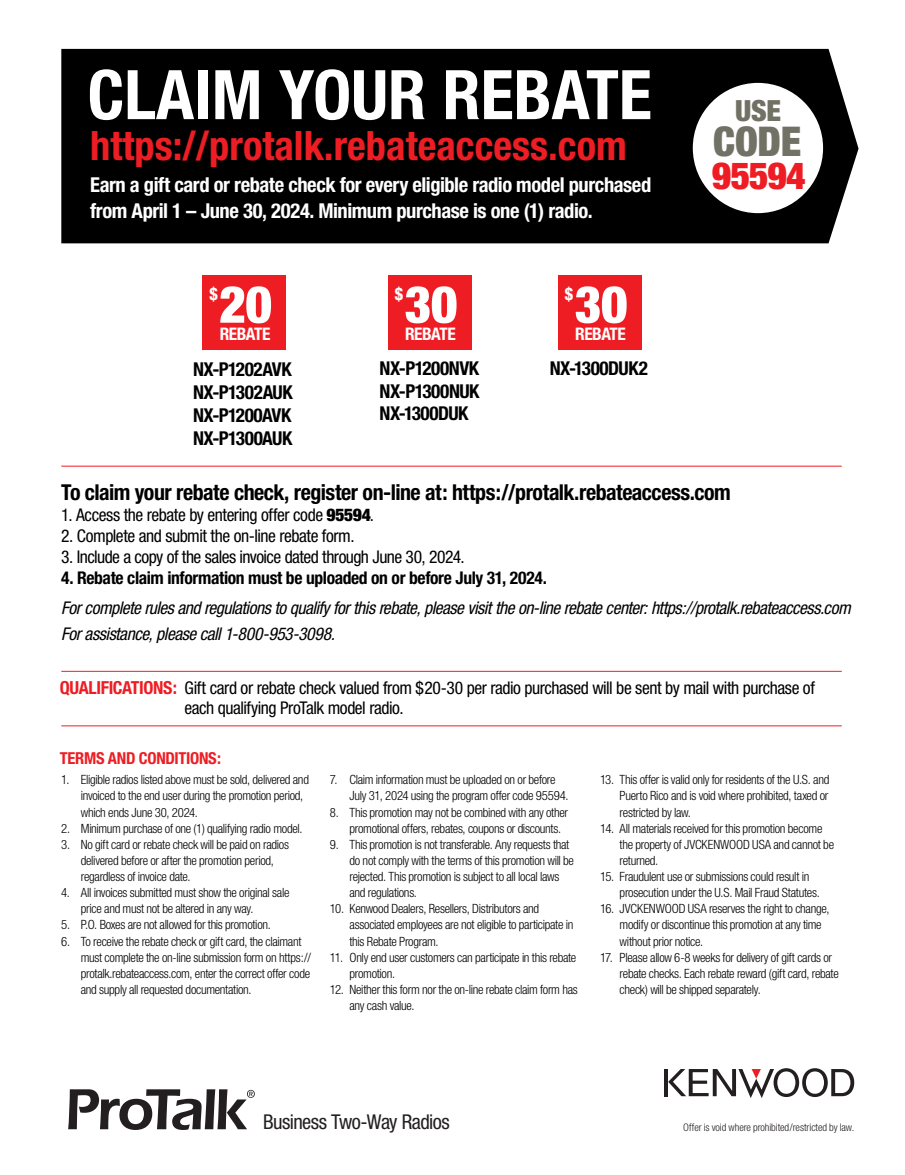
<style>
.page{position:relative;width:905px;height:1175px;background:#fff}
.page>*{position:absolute;margin:0;border:0;box-sizing:border-box;transform-origin:0 0}
.t1{font:700 condensed 68.4px "Helvetica Neue";color:#fff}
.t2{font:900 condensed 51.3px "Helvetica Neue";color:#fff}
.t3{font:900 condensed 41.1px "Helvetica Neue";color:#717265}
.t4{font:700 condensed 40.5px "Helvetica Neue";color:#ee1d23}
.t5{font:900 condensed 37.5px "Helvetica Neue";letter-spacing:-.025em;color:#ee1d23}
.t6{font:900 condensed 29.25px "Helvetica Neue";color:#717265}
.t7{font:700 condensed 21.9px "Helvetica Neue";letter-spacing:-.02em;color:#000001}
.t8{font:700 condensed 20.55px/25.7px "Helvetica Neue";letter-spacing:-.02em;color:#fff}
.t9{font:condensed 20.4px "Helvetica Neue";letter-spacing:-.03em;color:#231f20}
.t10{font:700 condensed 19.05px "Helvetica Neue";letter-spacing:-.025em;color:#000001}
.t11{font:condensed 17.55px/19.5px "Helvetica Neue";letter-spacing:-.025em;color:#000001}
.t12{font:italic condensed 17.55px "Helvetica Neue";letter-spacing:-.025em;color:#000001}
.t13{font:700 condensed 17.55px "Helvetica Neue";letter-spacing:-.02em;color:#000001}
.t14{font:700 condensed 17.4px "Helvetica Neue";letter-spacing:-.03em;color:#fff}
.t15{font:700 condensed 16.5px "Helvetica Neue";letter-spacing:-.015em;color:#ee1d23}
.t16{font:300 condensed 12.75px/16.2px "Helvetica Neue";letter-spacing:-.025em;color:#000001}
.t17{font:300 condensed 10.5px "Helvetica Neue";letter-spacing:-.01em;color:#231f20}
.s1{font-weight:900}
.s2{font-weight:700;font-size:18px;color:#ee1d23}
</style>
<div class="page">
<hr style="left:61px;top:671px;width:780px;height:1px;background:#ee1d23">
<hr style="left:61px;top:725px;width:780px;height:1px;background:#ee1d23">
<div style="left:61px;top:49px;width:797px;height:194px;background:#000001"></div>
<div style="left:692px;top:83px;width:131px;height:130px;background:#fff;border-radius:50%"></div>
<hr style="left:664px;top:1069px;width:4px;height:27px;background:#231f20">
<svg style="left:668px;top:1068px;width:186px;height:30px"></svg>
<svg style="left:68px;top:1089px;width:187px;height:41px"></svg>
<hr style="left:61px;top:466px;width:780px;height:1px;background:#ee1d23">
<div style="left:203px;top:275px;width:83px;height:74px;background:#ee1d23"></div>
<div style="left:388px;top:275px;width:83px;height:74px;background:#ee1d23"></div>
<div style="left:558px;top:275px;width:83px;height:74px;background:#ee1d23"></div>
<p class="t1" style="left:87px;top:53px;width:566px">CLAIM YOUR REBATE</p>
<p class="t4" style="left:90px;top:121px;width:538px">https://protalk.rebateaccess.com</p>
<p class="t8" style="left:90px;top:172px;width:562px">Earn a gift card or rebate check for every eligible radio model purchased from April 1 – June 30, 2024. Minimum purchase is one (1) radio.</p>
<p class="t14" style="left:209px;top:283px;width:10px">$</p>
<p class="t2" style="left:404px;top:273px;width:54px">30</p>
<p class="t14" style="left:405px;top:324px;width:52px">REBATE</p>
<p class="t14" style="left:395px;top:283px;width:10px">$</p>
<p class="t2" style="left:574px;top:273px;width:54px">30</p>
<p class="t14" style="left:575px;top:324px;width:52px">REBATE</p>
<p class="t14" style="left:565px;top:283px;width:10px">$</p>
<p class="t2" style="left:219px;top:273px;width:54px">20</p>
<p class="t14" style="left:220px;top:324px;width:52px">REBATE</p>
<p class="t10" style="left:193px;top:357px;width:100px">NX-P1202AVK</p>
<p class="t10" style="left:193px;top:380px;width:101px">NX-P1302AUK</p>
<p class="t10" style="left:193px;top:403px;width:100px">NX-P1200AVK</p>
<p class="t10" style="left:193px;top:426px;width:101px">NX-P1300AUK</p>
<p class="t10" style="left:379px;top:356px;width:101px">NX-P1200NVK</p>
<p class="t10" style="left:379px;top:379px;width:101px">NX-P1300NUK</p>
<p class="t10" style="left:379px;top:402px;width:90px">NX-1300DUK</p>
<p class="t10" style="left:549px;top:356px;width:100px">NX-1300DUK2</p>
<p class="t6" style="left:735px;top:92px;width:48px">USE</p>
<p class="t3" style="left:713px;top:116px;width:90px">CODE</p>
<p class="t5" style="left:712px;top:153px;width:95px">95594</p>
<p class="t7" style="left:61px;top:478px;width:671px">To claim your rebate check, register on-line at: https://protalk.rebateaccess.com</p>
<p class="t11" style="left:61px;top:505px;width:314px">1. Access the rebate by entering offer code <span class="s1">95594</span>.</p>
<p class="t11" style="left:61px;top:526px;width:295px">2. Complete and submit the on-line rebate form.</p>
<p class="t11" style="left:61px;top:547px;width:405px">3. Include a copy of the sales invoice dated through June 30, 2024.</p>
<p class="t13" style="left:61px;top:567px;width:487px">4. Rebate claim information must be uploaded on or before July 31, 2024.</p>
<p class="t12" style="left:61px;top:597px;width:790px">For complete rules and regulations to qualify for this rebate, please visit the on-line rebate center: https://protalk.rebateaccess.com</p>
<p class="t12" style="left:61px;top:623px;width:275px">For assistance, please call 1-800-953-3098.</p>
<p class="t11" style="left:185px;top:678px;width:631px;text-indent:-125px"><span class="s2">QUALIFICATIONS:</span> Gift card or rebate check valued from $20-30 per radio purchased will be sent by mail with purchase of each qualifying ProTalk model radio.</p>
<p class="t15" style="left:60px;top:748px;width:163px">TERMS AND CONDITIONS:</p>
<p class="t16" style="left:81px;top:771px;width:230px;text-indent:-20px">1. Eligible radios listed above must be sold, delivered and invoiced to the end user during the promotion period, which ends June 30, 2024.</p>
<p class="t16" style="left:61px;top:820px;width:243px">2. Minimum purchase of one (1) qualifying radio model.</p>
<p class="t16" style="left:81px;top:836px;width:210px;text-indent:-20px">3. No gift card or rebate check will be paid on radios delivered before or after the promotion period, regardless of invoice date.</p>
<p class="t16" style="left:81px;top:884px;width:210px;text-indent:-20px">4. All invoices submitted must show the original sale price and must not be altered in any way.</p>
<p class="t16" style="left:61px;top:916px;width:211px">5. P.O. Boxes are not allowed for this promotion.</p>
<p class="t16" style="left:81px;top:933px;width:232px;text-indent:-20px">6. To receive the rebate check or gift card, the claimant must complete the on-line submission form on https:// protalk.rebateaccess.com, enter the correct offer code and supply all requested documentation.</p>
<p class="t16" style="left:349px;top:771px;width:221px;text-indent:-20px">7. Claim information must be uploaded on or before<br>July 31, 2024 using the program offer code 95594.</p>
<p class="t16" style="left:349px;top:803px;width:220px;text-indent:-20px">8. This promotion may not be combined with any other promotional offers, rebates, coupons or discounts.</p>
<p class="t16" style="left:349px;top:836px;width:226px;text-indent:-20px">9. This promotion is not transferable. Any requests that do not comply with the terms of this promotion will be rejected. This promotion is subject to all local laws and regulations.</p>
<p class="t16" style="left:349px;top:900px;width:225px;text-indent:-20px">10. Kenwood Dealers, Resellers, Distributors and associated employees are not eligible to participate in this Rebate Program.</p>
<p class="t16" style="left:349px;top:949px;width:228px;text-indent:-20px">11. Only end user customers can participate in this rebate promotion.</p>
<p class="t16" style="left:349px;top:981px;width:230px;text-indent:-20px">12. Neither this form nor the on-line rebate claim form has any cash value.</p>
<p class="t16" style="left:619px;top:771px;width:211px;text-align:justify;text-indent:-20px">13. This offer is valid only for residents of the U.S. and Puerto Rico and is void where prohibited, taxed or restricted by law.</p>
<p class="t16" style="left:619px;top:820px;width:216px;text-indent:-20px">14. All materials received for this promotion become the property of JVCKENWOOD USA and cannot be returned.</p>
<p class="t16" style="left:619px;top:868px;width:202px;text-indent:-20px">15. Fraudulent use or submissions could result in prosecution under the U.S. Mail Fraud Statutes.</p>
<p class="t16" style="left:619px;top:900px;width:211px;text-indent:-20px">16. JVCKENWOOD USA reserves the right to change, modify or discontinue this promotion at any time without prior notice.</p>
<p class="t16" style="left:619px;top:949px;width:221px;text-indent:-20px">17. Please allow 6-8 weeks for delivery of gift cards or rebate checks. Each rebate reward (gift card, rebate check) will be shipped separately.</p>
<p class="t9" style="left:263px;top:1109px;width:188px">Business Two-Way Radios</p>
<p class="t17" style="left:683px;top:1121px;width:172px">Offer is void where prohibited/restricted by law.</p>
</div>
